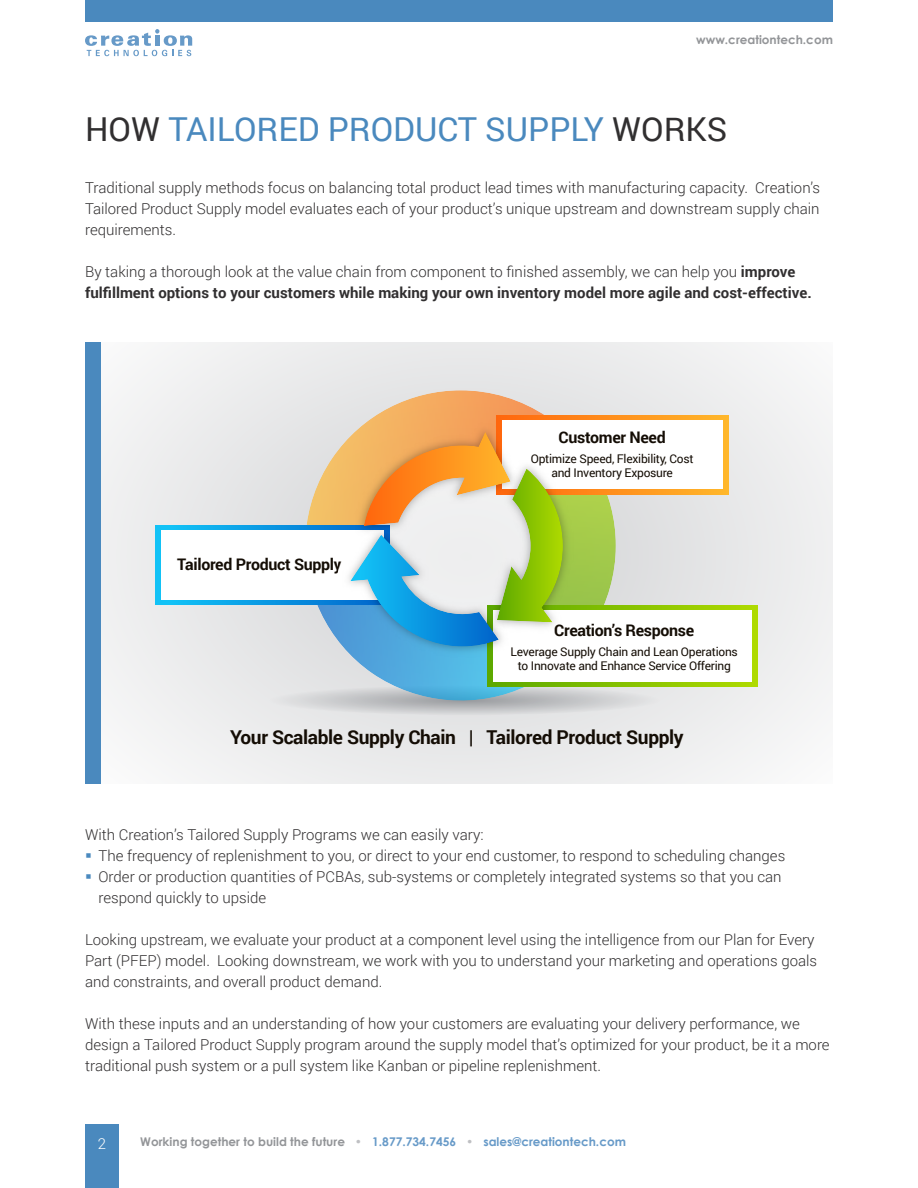
<style>
.page{position:relative;width:918px;height:1188px;background:#fff}
.page>*{position:absolute;margin:0;border:0;box-sizing:border-box;transform-origin:0 0}
.t1{font:33px "Roboto";color:#4a89be}
.t2{font:700 19.05px "Roboto";letter-spacing:-.02em;color:#140d05}
.t3{font:700 15.9px "Roboto";letter-spacing:-.02em;color:#140d05}
.t4{font:300 15px/21px "Roboto";color:#312f30}
.t5{font:700 15px/21px "Roboto";color:#312f30}
.t6{font:300 15px "Roboto";color:#fff}
.t7{font:12px/14.4px "Roboto";letter-spacing:-.02em;color:#140d05;text-align:center}
.t8{font:700 12px "Century Gothic";color:#679ac8}
.t9{font:700 12px "Century Gothic";color:#939598}
.s1{color:#312f30}
.s2{font-weight:300}
.s3{color:#939598}
.s4{font-weight:400;color:#bfc0c3}
</style>
<div class="page">
<div style="left:85px;top:1124px;width:34px;height:64px;background:#4a89be"></div>
<svg style="left:85px;top:29px;width:107px;height:27px"></svg>
<div style="left:85px;top:0;width:748px;height:21px;background:#4a89be"></div>
<div style="left:85px;top:342px;width:748px;height:442px;background:#ecedee"></div>
<svg style="left:156px;top:526px;width:113px;height:79px"></svg>
<div style="left:161px;top:531px;width:223px;height:69px;background:#fff"></div>
<svg style="left:659px;top:415px;width:69px;height:79px"></svg>
<div style="left:502px;top:421px;width:221px;height:68px;background:#fff"></div>
<svg style="left:659px;top:605px;width:99px;height:82px;background:#aad60f"></svg>
<div style="left:493px;top:611px;width:259px;height:71px;background:#fff"></div>
<svg style="left:269px;top:390px;width:390px;height:325px"></svg>
<div style="left:85px;top:342px;width:15px;height:442px;background:#4a89be"></div>
<p class="t9" style="left:696px;top:35px;width:138px">www.creationtech.com</p>
<h1 class="t1" style="left:85px;top:115px;width:644px"><span class="s1">HOW</span> TAILORED PRODUCT SUPPLY <span class="s1">WORKS</span></h1>
<p class="t4" style="left:85px;top:179px;width:737px;text-align:justify">Traditional supply methods focus on balancing total product lead times with manufacturing capacity. Creation’s Tailored Product Supply model evaluates each of your product’s unique upstream and downstream supply chain requirements.</p>
<p class="t5" style="left:85px;top:263px;width:728px"><span class="s2">By taking a thorough look at the value chain from component to finished assembly, we can help you</span> improve fulfillment options to your customers while making your own inventory model more agile and cost-effective.</p>
<p class="t3" style="left:177px;top:558px;width:166px">Tailored Product Supply</p>
<p class="t3" style="left:559px;top:431px;width:109px">Customer Need</p>
<p class="t7" style="left:531px;top:453px;width:164px">Optimize Speed, Flexibility, Cost and Inventory Exposure</p>
<p class="t3" style="left:554px;top:624px;width:142px">Creation’s Response</p>
<p class="t7" style="left:511px;top:645px;width:229px">Leverage Supply Chain and Lean Operations to Innovate and Enhance Service Offering</p>
<p class="t2" style="left:230px;top:730px;width:455px">Your Scalable Supply Chain | Tailored Product Supply</p>
<p class="t4" style="left:99px;top:825px;width:688px;text-indent:-14px">With Creation’s Tailored Supply Programs we can easily vary:<br>The frequency of replenishment to you, or direct to your end customer, to respond to scheduling changes Order or production quantities of PCBAs, sub-systems or completely integrated systems so that you can respond quickly to upside</p>
<p class="t4" style="left:85px;top:928px;width:734px">Looking upstream, we evaluate your product at a component level using the intelligence from our Plan for Every<br>Part (PFEP) model. Looking downstream, we work with you to understand your marketing and operations goals and constraints, and overall product demand.</p>
<p class="t4" style="left:85px;top:1012px;width:746px">With these inputs and an understanding of how your customers are evaluating your delivery performance, we design a Tailored Product Supply program around the supply model that’s optimized for your product, be it a more traditional push system or a pull system like Kanban or pipeline replenishment.</p>
<p class="t6" style="left:98px;top:1138px;width:10px">2</p>
<p class="t8" style="left:140px;top:1137px;width:487px"><span class="s3">Working together to build the future</span> <span class="s4">•</span> 1.877.734.7456 <span class="s4">•</span> sales@creationtech.com</p>
</div>
